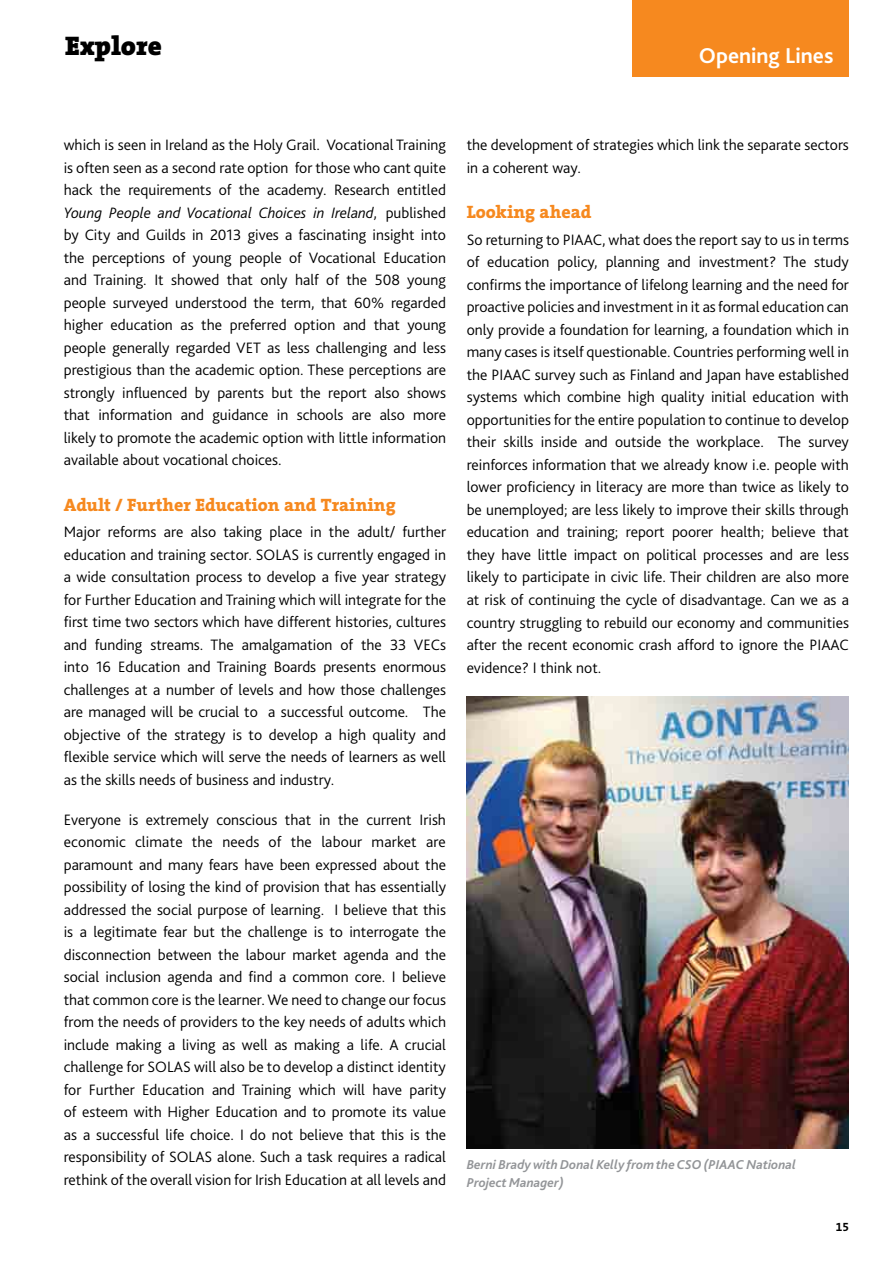
<style>
.page{position:relative;width:893px;height:1263px;background:#fff}
.page>*{position:absolute;margin:0;border:0;box-sizing:border-box;transform-origin:0 0}
.t1{font:900 27px "The Serif";color:#000}
.t2{font:700 22.5px "Bliss Pro";color:#fff}
.t3{font:800 18px "The Serif";color:#f6891f}
.t4{font:300 15.75px/22.5px "Bliss Pro";color:#000;text-align:justify}
.t5{font:italic 700 13.5px/18px "Bliss Pro";color:#939598}
.t6{font:12px "The Serif Bold Expert";color:#000}
.s1{font-style:italic}
</style>
<div class="page">
<img style="left:467px;top:697px;width:382px;height:451px">
<div style="left:632px;top:0;width:217px;height:77px;background:#f6891f"></div>
<h1 class="t1" style="left:65px;top:23px;width:98px">Explore</h1>
<h2 class="t2" style="left:699px;top:42px;width:136px">Opening Lines</h2>
<p class="t4" style="left:64px;top:133px;width:384px">which is seen in Ireland as the Holy Grail. Vocational Training is often seen as a second rate option for those who cant quite hack the requirements of the academy. Research entitled <span class="s1">Young People and Vocational Choices in Ireland</span>, published by City and Guilds in 2013 gives a fascinating insight into the perceptions of young people of Vocational Education and Training. It showed that only half of the 508 young people surveyed understood the term, that 60% regarded higher education as the preferred option and that young people generally regarded VET as less challenging and less prestigious than the academic option. These perceptions are strongly influenced by parents but the report also shows that information and guidance in schools are also more likely to promote the academic option with little information available about vocational choices.</p>
<p class="t3" style="left:64px;top:489px;width:333px">Adult / Further Education and Training</p>
<p class="t4" style="left:64px;top:520px;width:384px">Major reforms are also taking place in the adult/ further education and training sector. SOLAS is currently engaged in a wide consultation process to develop a five year strategy for Further Education and Training which will integrate for the first time two sectors which have different histories, cultures and funding streams. The amalgamation of the 33 VECs into 16 Education and Training Boards presents enormous challenges at a number of levels and how those challenges are managed will be crucial to a successful outcome. The objective of the strategy is to develop a high quality and flexible service which will serve the needs of learners as well as the skills needs of business and industry.</p>
<p class="t4" style="left:64px;top:808px;width:384px">Everyone is extremely conscious that in the current Irish economic climate the needs of the labour market are paramount and many fears have been expressed about the possibility of losing the kind of provision that has essentially addressed the social purpose of learning. I believe that this is a legitimate fear but the challenge is to interrogate the disconnection between the labour market agenda and the social inclusion agenda and find a common core. I believe that common core is the learner. We need to change our focus from the needs of providers to the key needs of adults which include making a living as well as making a life. A crucial challenge for SOLAS will also be to develop a distinct identity for Further Education and Training which will have parity of esteem with Higher Education and to promote its value as a successful life choice. I do not believe that this is the responsibility of SOLAS alone. Such a task requires a radical rethink of the overall vision for Irish Education at all levels and</p>
<p class="t4" style="left:467px;top:133px;width:384px">the development of strategies which link the separate sectors in a coherent way.</p>
<p class="t3" style="left:467px;top:197px;width:126px">Looking ahead</p>
<p class="t4" style="left:467px;top:228px;width:384px">So returning to PIAAC, what does the report say to us in terms of education policy, planning and investment? The study confirms the importance of lifelong learning and the need for proactive policies and investment in it as formal education can only provide a foundation for learning, a foundation which in many cases is itself questionable. Countries performing well in the PIAAC survey such as Finland and Japan have established systems which combine high quality initial education with opportunities for the entire population to continue to develop their skills inside and outside the workplace. The survey reinforces information that we already know i.e. people with lower proficiency in literacy are more than twice as likely to be unemployed; are less likely to improve their skills through education and training; report poorer health; believe that they have little impact on political processes and are less likely to participate in civic life. Their children are also more at risk of continuing the cycle of disadvantage. Can we as a country struggling to rebuild our economy and communities after the recent economic crash afford to ignore the PIAAC evidence? I think not.</p>
<p class="t5" style="left:467px;top:1155px;width:331px">Berni Brady with Donal Kelly from the CSO (PIAAC National<br>Project Manager)</p>
<p class="t6" style="left:836px;top:1216px;width:15px">15</p>
</div>
